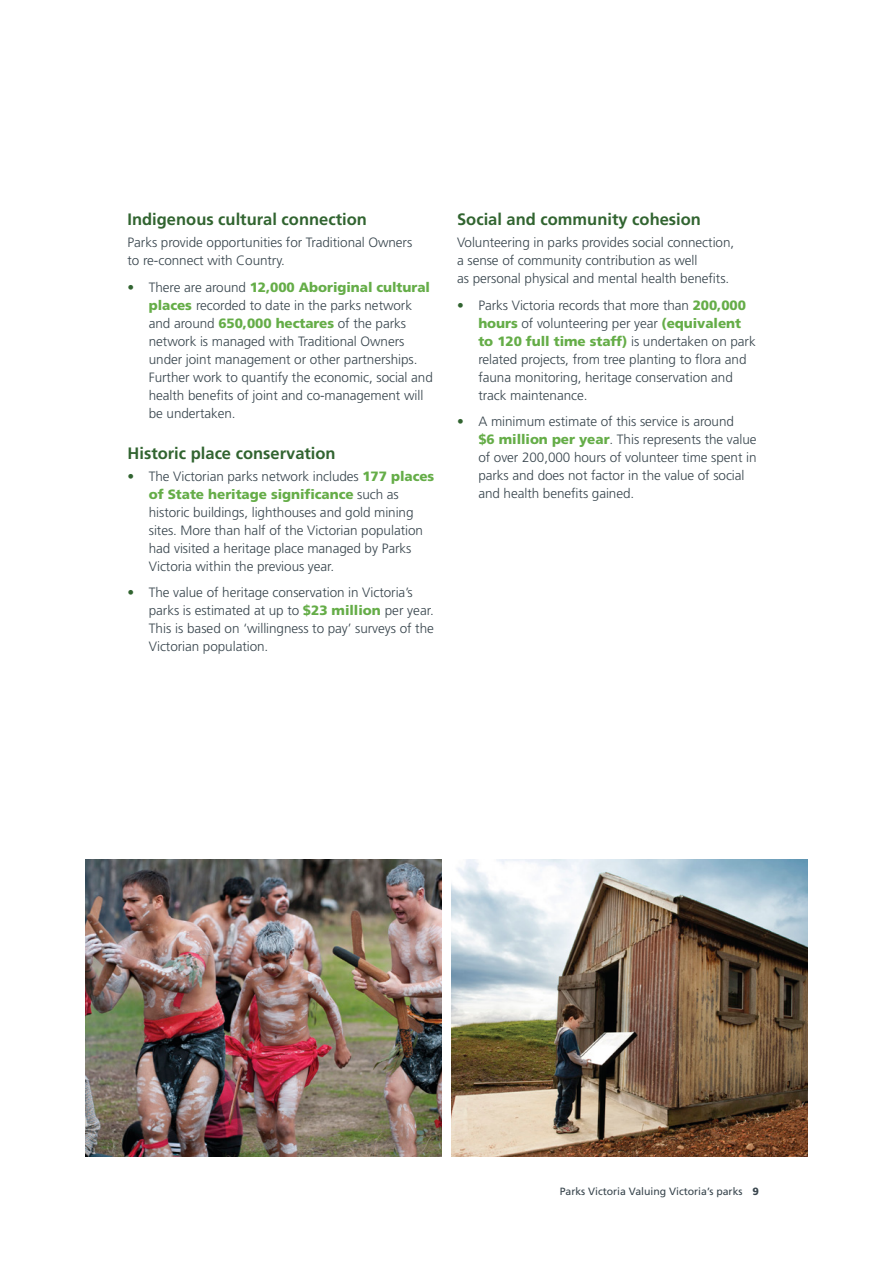
<style>
.page{position:relative;width:893px;height:1263px;background:#fff}
.page>*{position:absolute;margin:0;border:0;box-sizing:border-box;transform-origin:0 0}
.Sub_Head_1{font:700 16.5px "Frutiger LT";color:#316430}
.Body_Copy{font:300 13.5px/18px "Frutiger LT";letter-spacing:-.005em;color:#38454d}
.Heading_1{font:10.5px "Frutiger LT";color:#38454d}
.Heading_1-2{font:900 10.5px "Frutiger LT";color:#38454d}
.s1{color:#316430}
.s2{font-weight:900;color:#65ad48}
</style>
<div class="page">
<img style="left:452px;top:859px;width:356px;height:298px">
<img style="left:85px;top:859px;width:356px;height:298px">
<p class="Sub_Head_1" style="left:128px;top:210px;width:241px">Indigenous cultural connection</p>
<p class="Body_Copy" style="left:128px;top:234px;width:286px">Parks provide opportunities for Traditional Owners to re-connect with Country.</p>
<p class="Body_Copy" style="left:149px;top:278px;width:286px;text-indent:-21px"><span class="s1">•</span> There are around <span class="s2">12,000 Aboriginal cultural places</span> recorded to date in the parks network and around <span class="s2">650,000 hectares</span> of the parks network is managed with Traditional Owners under joint management or other partnerships.<br>Further work to quantify the economic, social and health benefits of joint and co-management will be undertaken.</p>
<p class="Sub_Head_1" style="left:128px;top:443px;width:210px">Historic place conservation</p>
<p class="Body_Copy" style="left:149px;top:467px;width:287px;text-indent:-21px"><span class="s1">•</span> The Victorian parks network includes <span class="s2">177 places of State heritage significance</span> such as historic buildings, lighthouses and gold mining sites. More than half of the Victorian population had visited a heritage place managed by Parks Victoria within the previous year.</p>
<p class="Body_Copy" style="left:149px;top:584px;width:287px;text-indent:-21px"><span class="s1">•</span> The value of heritage conservation in Victoria’s parks is estimated at up to <span class="s2">$23 million</span> per year.<br>This is based on ‘willingness to pay’ surveys of the Victorian population.</p>
<p class="Sub_Head_1" style="left:457px;top:210px;width:245px">Social and community cohesion</p>
<p class="Body_Copy" style="left:457px;top:234px;width:279px">Volunteering in parks provides social connection, a sense of community contribution as well<br>as personal physical and mental health benefits.</p>
<p class="Body_Copy" style="left:478px;top:296px;width:279px;text-indent:-21px"><span class="s1">•</span> Parks Victoria records that more than <span class="s2">200,000 hours</span> of volunteering per year <span class="s2">(equivalent to 120 full time staff)</span> is undertaken on park related projects, from tree planting to flora and fauna monitoring, heritage conservation and track maintenance.</p>
<p class="Body_Copy" style="left:478px;top:413px;width:280px;text-indent:-21px"><span class="s1">•</span> A minimum estimate of this service is around<br><span class="s2">$6 million per year</span>. This represents the value of over 200,000 hours of volunteer time spent in parks and does not factor in the value of social and health benefits gained.</p>
<p class="Heading_1" style="left:560px;top:1185px;width:184px">Parks Victoria Valuing Victoria’s parks</p>
<p class="Heading_1-2" style="left:753px;top:1185px;width:8px">9</p>
</div>
